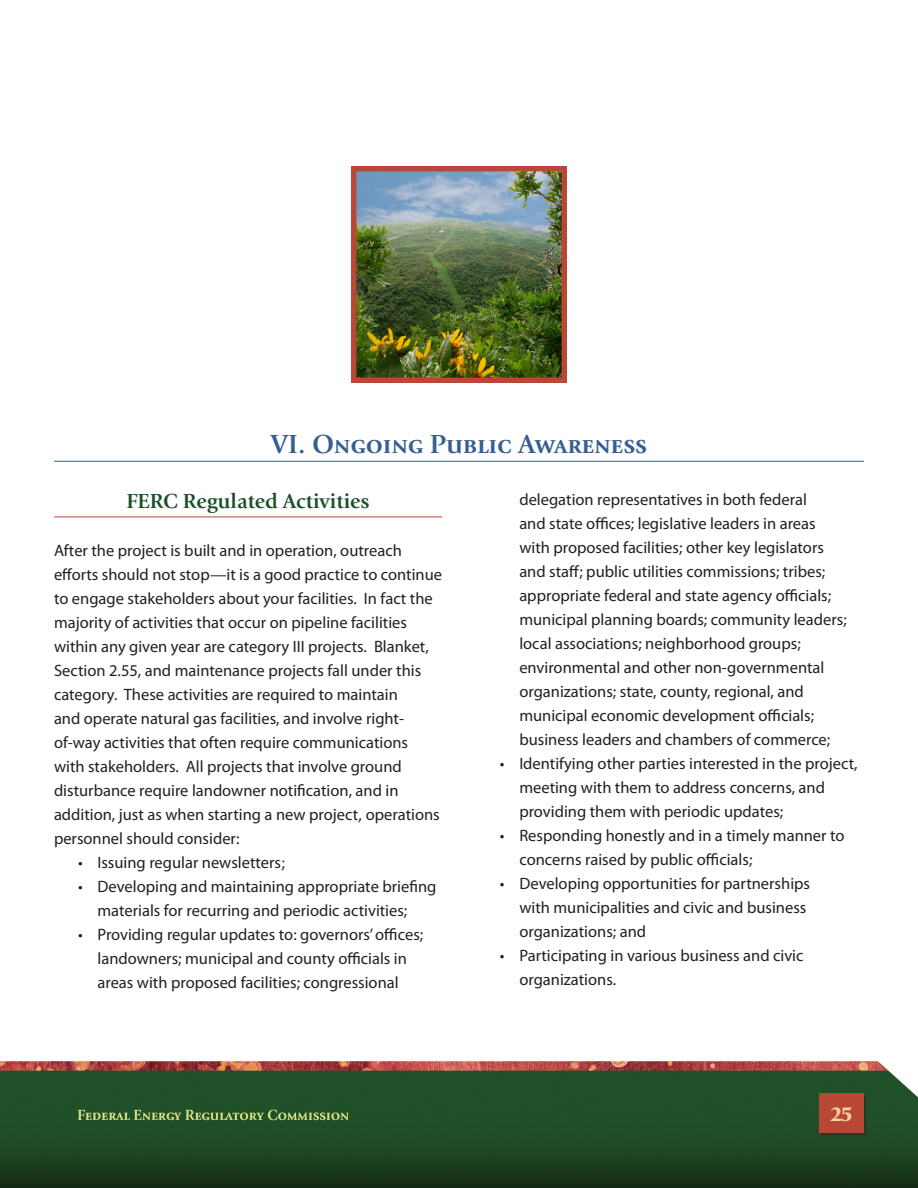
<style>
.page{position:relative;width:918px;height:1188px;background:#fff}
.page>*{position:absolute;margin:0;border:0;box-sizing:border-box;transform-origin:0 0}
.Heading_1{font:700 27px "Giovanni SCITC";color:#365f91}
.Heading_2{font:700 21px "Giovanni ITC";color:#1a5026}
.t1{font:21px "Giovanni Blk ITC";color:#f6d39c}
.t2{font:16.5px/24px "Myriad Pro";color:#231f20}
.s1{font-family:"Calibri"}
</style>
<div class="page">
<img style="left:0;top:1061px;width:918px;height:127px">
<div style="left:819px;top:1093px;width:48px;height:44px;background:#203e24"></div>
<div style="left:819px;top:1094px;width:45px;height:39px;background:#b94735"></div>
<hr style="left:54px;top:461px;width:810px;height:1px;background:#365f91">
<hr style="left:54px;top:517px;width:388px;height:1px;background:#b94735">
<img style="left:351px;top:166px;width:216px;height:216px">
<svg style="left:875px;top:1061px;width:43px;height:36px"></svg>
<h1 class="Heading_1" style="left:271px;top:428px;width:378px">VI. Ongoing Public Awareness</h1>
<h2 class="Heading_2" style="left:126px;top:489px;width:245px">FERC Regulated Activities</h2>
<p class="t2" style="left:54px;top:539px;width:390px">After the project is built and in operation, outreach efforts should not stop—it is a good practice to continue to engage stakeholders about your facilities. In fact the majority of activities that occur on pipeline facilities within any given year are category III projects. Blanket, Section 2.55, and maintenance projects fall under this category. These activities are required to maintain<br>and operate natural gas facilities, and involve right&shy;of-way activities that often require communications with stakeholders. All projects that involve ground disturbance require landowner notification, and in addition, just as when starting a new project<span class="s1">,</span> operations personnel should consider:</p>
<p class="t2" style="left:78px;top:851px;width:209px">• Issuing regular newsletters<span class="s1">;</span></p>
<p class="t2" style="left:78px;top:875px;width:360px;text-align:center">• Developing and maintaining appropriate briefing materials for recurring and periodic activities;</p>
<p class="t2" style="left:78px;top:923px;width:347px;text-align:center">• Providing regular updates to: governors’ offices; landowners; municipal and county officials in areas with proposed facilities; congressional</p>
<p class="t2" style="left:519px;top:487px;width:329px">delegation representatives in both federal<br>and state offices; legislative leaders in areas with proposed facilities; other key legislators and staff; public utilities commissions; tribes; appropriate federal and state agency officials; municipal planning boards; community leaders; local associations; neighborhood groups; environmental and other non-governmental organizations; state, county, regional, and municipal economic development officials; business leaders and chambers of commerce;</p>
<p class="t2" style="left:519px;top:751px;width:340px;text-indent:-20px">• Identifying other parties interested in the project, meeting with them to address concerns, and providing them with periodic updates;</p>
<p class="t2" style="left:519px;top:823px;width:327px;text-indent:-20px">• Responding honestly and in a timely manner to concerns raised by public officials;</p>
<p class="t2" style="left:519px;top:871px;width:292px;text-indent:-20px">• Developing opportunities for partnerships with municipalities and civic and business organizations; and</p>
<p class="t2" style="left:519px;top:943px;width:286px;text-indent:-20px">• Participating in various business and civic organizations.</p>
<p class="t1" style="left:830px;top:1102px;width:24px">25</p>
</div>
